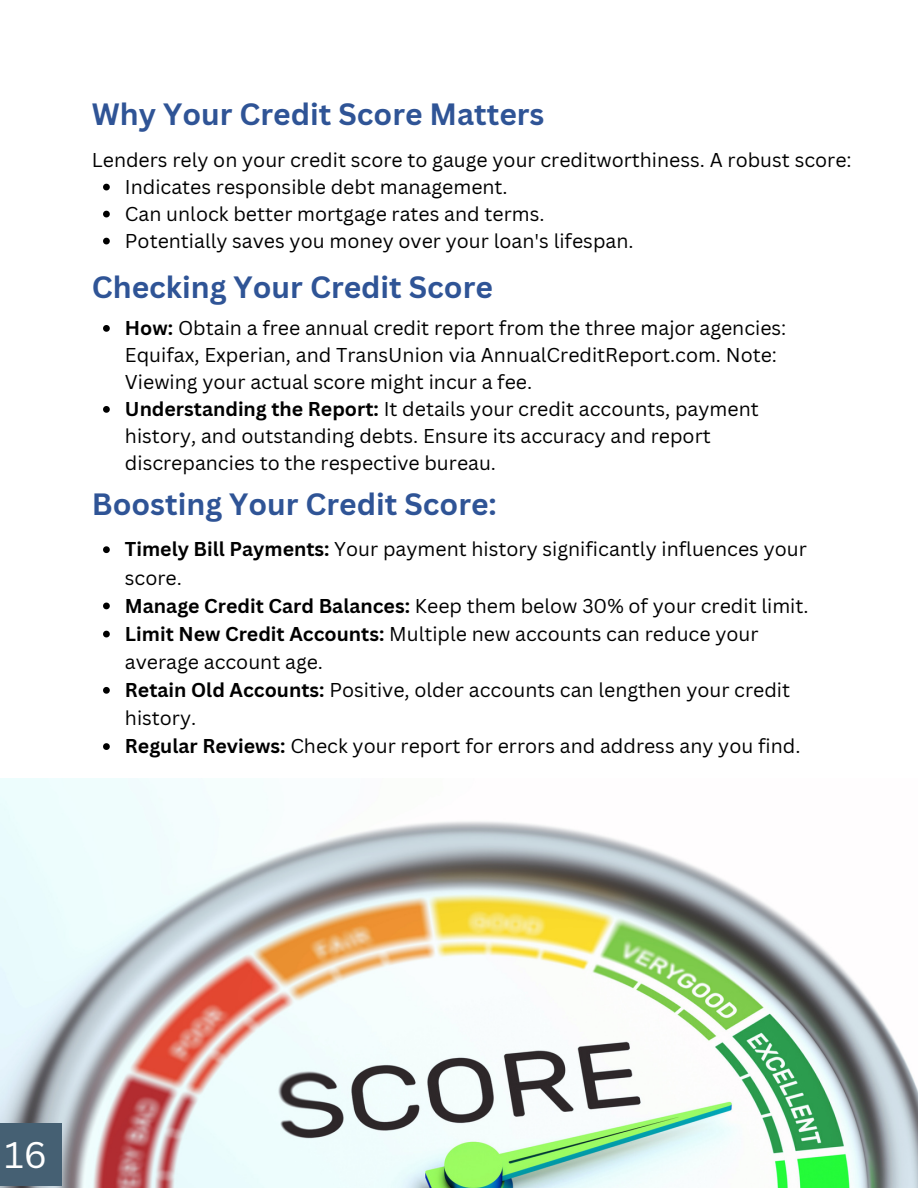
<style>
.page{position:relative;width:918px;height:1188px;background:#fff}
.page>*{position:absolute;margin:0;border:0;box-sizing:border-box;transform-origin:0 0}
.t1{font:36px "Canva Sans";color:#fff}
.t2{font:700 30px "Canva Sans";color:#2f5496}
.t3{font:19.5px/27px "Canva Sans";color:#000}
.s1{font-weight:700}
</style>
<div class="page">
<img style="left:0;top:779px;width:918px;height:409px">
<svg style="left:103px;top:184px;width:7px;height:6px"></svg>
<svg style="left:103px;top:211px;width:7px;height:6px"></svg>
<svg style="left:103px;top:238px;width:7px;height:6px"></svg>
<svg style="left:103px;top:325px;width:7px;height:7px"></svg>
<svg style="left:103px;top:406px;width:7px;height:7px"></svg>
<svg style="left:103px;top:546px;width:7px;height:7px"></svg>
<svg style="left:103px;top:603px;width:7px;height:6px"></svg>
<svg style="left:103px;top:631px;width:7px;height:6px"></svg>
<svg style="left:103px;top:687px;width:7px;height:7px"></svg>
<svg style="left:103px;top:743px;width:7px;height:7px"></svg>
<div style="left:0;top:1123px;width:61px;height:63px;background:#456073"></div>
<h1 class="t2" style="left:92px;top:92px;width:454px">Why Your Credit Score Matters</h1>
<p class="t3" style="left:92px;top:146px;width:761px">Lenders rely on your credit score to gauge your creditworthiness. A robust score:</p>
<p class="t3" style="left:125px;top:173px;width:384px">Indicates responsible debt management.</p>
<p class="t3" style="left:125px;top:200px;width:421px">Can unlock better mortgage rates and terms.</p>
<p class="t3" style="left:125px;top:227px;width:510px">Potentially saves you money over your loan's lifespan.</p>
<p class="t2" style="left:92px;top:266px;width:403px">Checking Your Credit Score</p>
<h1 class="t3" style="left:125px;top:314px;width:663px"><span class="s1">How:</span> Obtain a free annual credit report from the three major agencies:<br>Equifax, Experian, and TransUnion via AnnualCreditReport.com. Note:<br>Viewing your actual score might incur a fee.</h1>
<p class="t3" style="left:125px;top:395px;width:635px"><span class="s1">Understanding the Report:</span> It details your credit accounts, payment history, and outstanding debts. Ensure its accuracy and report discrepancies to the respective bureau.</p>
<h1 class="t2" style="left:92px;top:483px;width:407px">Boosting Your Credit Score:</h1>
<p class="t3" style="left:125px;top:535px;width:683px;line-height:28.2px"><span class="s1">Timely Bill Payments:</span> Your payment history significantly influences your score.</p>
<p class="t3" style="left:125px;top:592px;width:685px"><span class="s1">Manage Credit Card Balances:</span> Keep them below 30% of your credit limit.</p>
<p class="t3" style="left:125px;top:619px;width:635px;line-height:28.2px"><span class="s1">Limit New Credit Accounts:</span> Multiple new accounts can reduce your average account age.</p>
<p class="t3" style="left:125px;top:675px;width:667px;line-height:28.2px"><span class="s1">Retain Old Accounts:</span> Positive, older accounts can lengthen your credit history.</p>
<p class="t3" style="left:125px;top:732px;width:677px"><span class="s1">Regular Reviews:</span> Check your report for errors and address any you find.</p>
<p class="t1" style="left:5px;top:1129px;width:44px">16</p>
</div>
